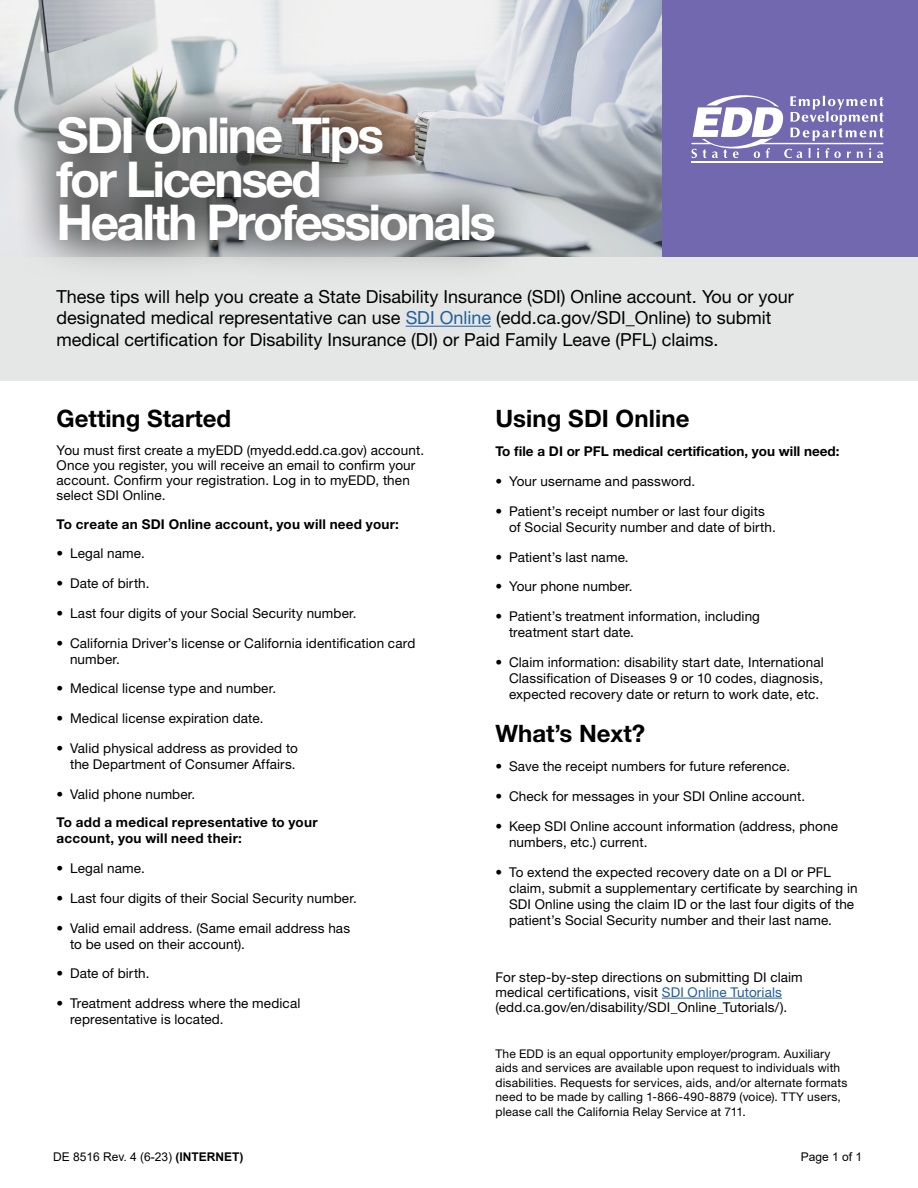
<style>
.page{position:relative;width:918px;height:1188px;background:#fff}
.page>*{position:absolute;margin:0;border:0;box-sizing:border-box;transform-origin:0 0}
.t1{font:700 49.5px/43.5px "Helvetica Neue LT Std";letter-spacing:-.05em;color:#fff}
.t2{font:700 24px "Helvetica Neue LT Std";color:#000}
.t3{font:18px/21.6px "Helvetica Neue LT Std";color:#000}
.t4{font:13.5px/16.2px "Helvetica Neue LT Std";letter-spacing:.01em;color:#000}
.t5{font:700 13.5px/16.2px "Helvetica Neue LT Std";letter-spacing:.015em;color:#000}
.t6{font:12px/14.4px "Helvetica Neue LT Std";letter-spacing:.015em;color:#000}
.t7{font:12px "Arial";color:#000}
.s1{color:#215e9e}
.s2{font-weight:700}
</style>
<div class="page">
<div style="left:662px;top:0;width:256px;height:257px;background:#7168af"></div>
<img style="left:0;top:0;width:662px;height:257px">
<hr style="left:691px;top:161px;width:192px;height:2px;background:#fff">
<svg style="left:691px;top:95px;width:192px;height:63px"></svg>
<hr style="left:662px;top:998px;width:120px;height:1px;background:#215e9e">
<div style="left:15px;top:74px;width:523px;height:211px;background:#000;opacity:.75"></div>
<div style="left:0;top:257px;width:918px;height:123px;background:#e5e7e6"></div>
<hr style="left:406px;top:326px;width:85px;height:1px;background:#215e9e">
<h1 class="t1" style="left:57px;top:113px;width:441px">SDI Online Tips<br>for Licensed<br>Health Professionals</h1>
<p class="t3" style="left:57px;top:285px;width:739px">These tips will help you create a State Disability Insurance (SDI) Online account. You or your designated medical representative can use <span class="s1">SDI Online</span> (edd.ca.gov/SDI_Online) to submit medical certification for Disability Insurance (DI) or Paid Family Leave (PFL) claims.</p>
<h2 class="t2" style="left:57px;top:403px;width:176px">Getting Started</h2>
<p class="t4" style="left:57px;top:443px;width:369px;line-height:15px">You must first create a myEDD (myedd.edd.ca.gov) account.<br>Once you register, you will receive an email to confirm your account. Confirm your registration. Log in to myEDD, then select SDI Online.</p>
<p class="t5" style="left:57px;top:516px;width:344px">To create an SDI Online account, you will need your:</p>
<p class="t4" style="left:57px;top:545px;width:90px">• Legal name.</p>
<p class="t4" style="left:57px;top:575px;width:95px">• Date of birth.</p>
<p class="t4" style="left:57px;top:605px;width:302px">• Last four digits of your Social Security number.</p>
<p class="t4" style="left:70px;top:634px;width:347px;text-indent:-14px">• California Driver’s license or California identification card number.</p>
<p class="t4" style="left:57px;top:680px;width:221px">• Medical license type and number.</p>
<p class="t4" style="left:57px;top:710px;width:208px">• Medical license expiration date.</p>
<p class="t4" style="left:57px;top:740px;width:243px;text-align:right">• Valid physical address as provided to the Department of Consumer Affairs.</p>
<p class="t4" style="left:57px;top:786px;width:140px">• Valid phone number.</p>
<p class="t5" style="left:57px;top:814px;width:263px">To add a medical representative to your account, you will need their:</p>
<p class="t4" style="left:57px;top:860px;width:90px">• Legal name.</p>
<p class="t4" style="left:57px;top:890px;width:302px">• Last four digits of their Social Security number.</p>
<p class="t4" style="left:70px;top:919px;width:282px;text-indent:-14px">• Valid email address. (Same email address has to be used on their account).</p>
<p class="t4" style="left:57px;top:965px;width:95px">• Date of birth.</p>
<p class="t4" style="left:70px;top:995px;width:232px;text-indent:-14px">• Treatment address where the medical representative is located.</p>
<h2 class="t2" style="left:496px;top:403px;width:196px">Using SDI Online</h2>
<p class="t5" style="left:496px;top:443px;width:346px">To file a DI or PFL medical certification, you will need:</p>
<p class="t4" style="left:496px;top:473px;width:201px">• Your username and password.</p>
<p class="t4" style="left:509px;top:503px;width:268px;text-indent:-14px">• Patient’s receipt number or last four digits of Social Security number and date of birth.</p>
<p class="t4" style="left:496px;top:549px;width:135px">• Patient’s last name.</p>
<p class="t4" style="left:496px;top:578px;width:139px">• Your phone number.</p>
<p class="t4" style="left:509px;top:608px;width:253px;text-indent:-14px">• Patient’s treatment information, including treatment start date.</p>
<p class="t4" style="left:509px;top:654px;width:316px;text-align:justify;text-indent:-14px">• Claim information: disability start date, International Classification of Diseases 9 or 10 codes, diagnosis, expected recovery date or return to work date, etc.</p>
<h2 class="t2" style="left:496px;top:718px;width:151px">What’s Next?</h2>
<p class="t4" style="left:496px;top:758px;width:296px">• Save the receipt numbers for future reference.</p>
<p class="t4" style="left:496px;top:788px;width:311px">• Check for messages in your SDI Online account.</p>
<p class="t4" style="left:509px;top:818px;width:330px;text-indent:-14px">• Keep SDI Online account information (address, phone numbers, etc.) current.</p>
<p class="t4" style="left:509px;top:864px;width:350px;text-indent:-14px">• To extend the expected recovery date on a DI or PFL claim, submit a supplementary certificate by searching in SDI Online using the claim ID or the last four digits of the patient’s Social Security number and their last name.</p>
<p class="t4" style="left:496px;top:969px;width:309px;line-height:15px">For step-by-step directions on submitting DI claim medical certifications, visit <span class="s1">SDI Online Tutorials </span>(edd.ca.gov/en/disability/SDI_Online_Tutorials/).</p>
<p class="t6" style="left:496px;top:1046px;width:353px">The EDD is an equal opportunity employer/program. Auxiliary aids and services are available upon request to individuals with disabilities. Requests for services, aids, and/or alternate formats need to be made by calling 1-866-490-8879 (voice). TTY users, please call the California Relay Service at 711.</p>
<p class="t7" style="left:53px;top:1149px;width:192px">DE 8516 Rev. 4 (6-23) <span class="s2">(INTERNET)</span></p>
<p class="t7" style="left:801px;top:1149px;width:63px">Page 1 of 1</p>
</div>
